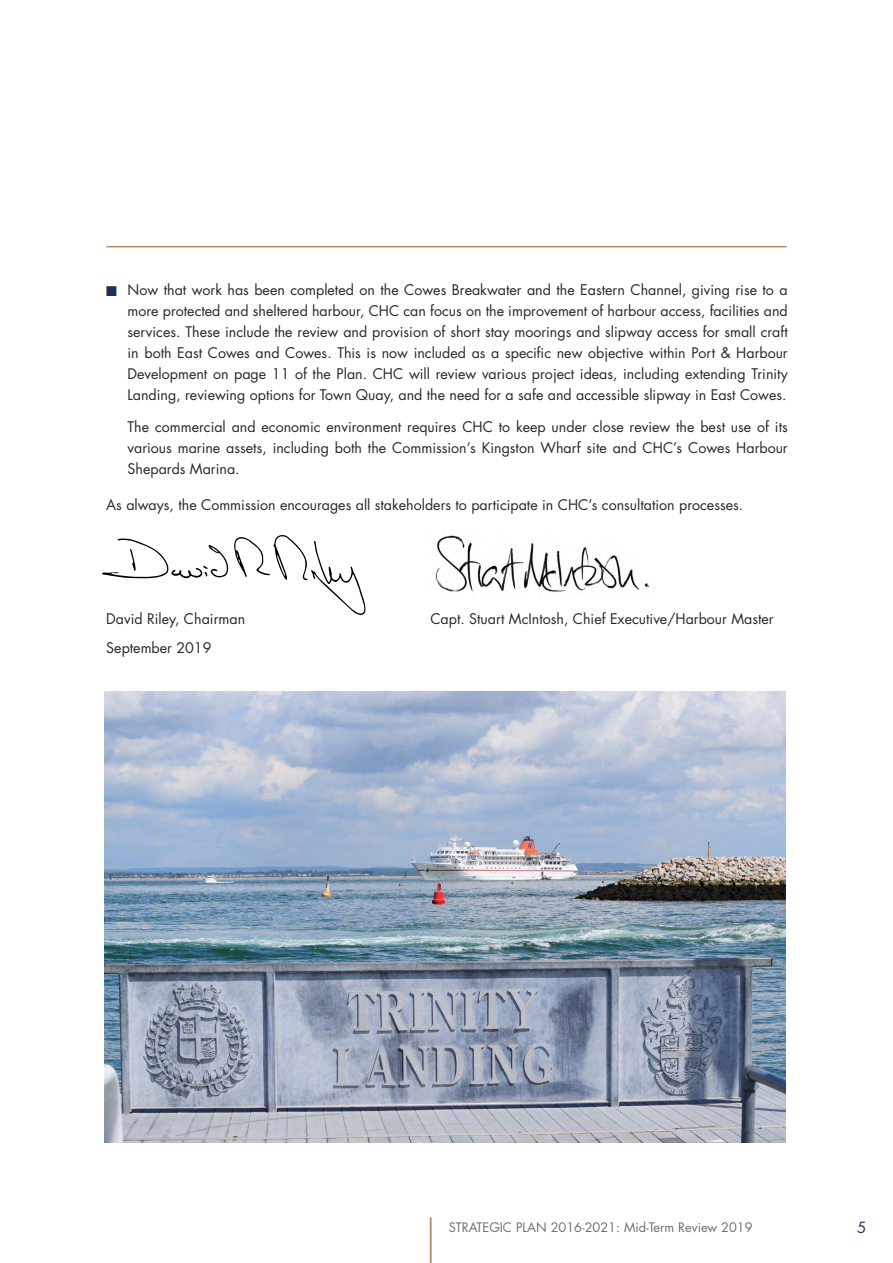
<style>
.page{position:relative;width:893px;height:1263px;background:#fff}
.page>*{position:absolute;margin:0;border:0;box-sizing:border-box;transform-origin:0 0}
.t1{font:15px "Futura";color:#232e5b}
.t2{font:14.25px/21px "Futura";color:#282827;text-align:justify}
.t3{font:12.75px "Futura";color:#706f6f}
.s1{color:#232e5b}
</style>
<div class="page">
<svg style="left:102px;top:535px;width:263px;height:80px"></svg>
<img style="left:435px;top:535px;width:214px;height:57px">
<hr style="left:430px;top:1217px;width:2px;height:46px;background:#b58f5d">
<hr style="left:106px;top:246px;width:681px;height:1px;background:#b58f5d">
<img style="left:105px;top:691px;width:681px;height:451px">
<p class="t2" style="left:128px;top:279px;width:662px;text-indent:-21px"><span class="s1">■</span> Now that work has been completed on the Cowes Breakwater and the Eastern Channel, giving rise to a more protected and sheltered harbour, CHC can focus on the improvement of harbour access, facilities and services. These include the review and provision of short stay moorings and slipway access for small craft in both East Cowes and Cowes. This is now included as a specific new objective within Port &amp; Harbour Development on page 11 of the Plan. CHC will review various project ideas, including extending Trinity Landing, reviewing options for Town Quay, and the need for a safe and accessible slipway in East Cowes.</p>
<p class="t2" style="left:128px;top:416px;width:662px">The commercial and economic environment requires CHC to keep under close review the best use of its various marine assets, including both the Commission’s Kingston Wharf site and CHC’s Cowes Harbour Shepards Marina.</p>
<p class="t2" style="left:106px;top:494px;width:638px">As always, the Commission encourages all stakeholders to participate in CHC’s consultation processes.</p>
<p class="t2" style="left:106px;top:608px;width:140px">David Riley, Chairman</p>
<p class="t2" style="left:430px;top:608px;width:345px">Capt. Stuart McIntosh, Chief Executive/Harbour Master</p>
<p class="t2" style="left:106px;top:637px;width:107px">September 2019</p>
<p class="t3" style="left:449px;top:1218px;width:305px">STRATEGIC PLAN 2016-2021: Mid-Term Review 2019</p>
<p class="t1" style="left:857px;top:1217px;width:11px">5</p>
</div>
